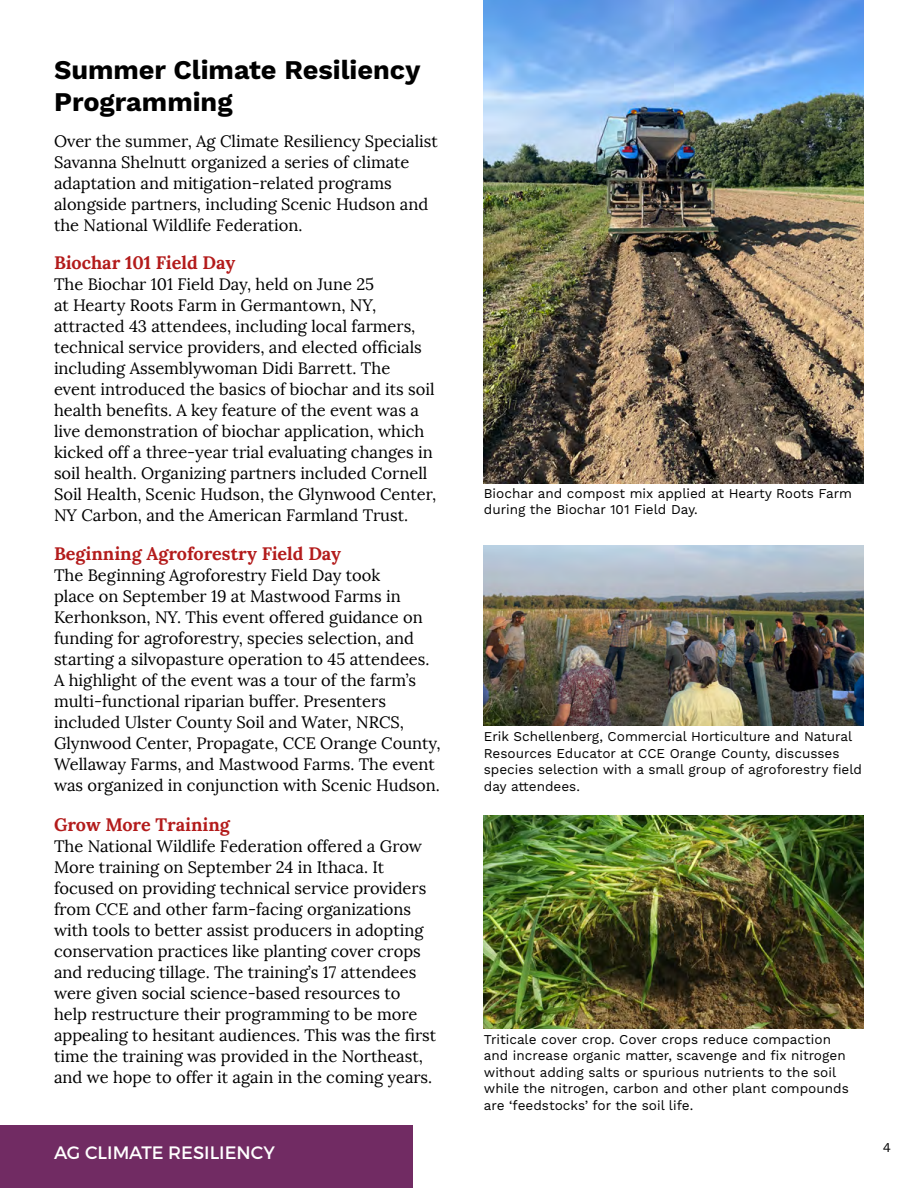
<style>
.page{position:relative;width:918px;height:1188px;background:#fff}
.page>*{position:absolute;margin:0;border:0;box-sizing:border-box;transform-origin:0 0}
.Heading_1{font:700 27px/32.4px "Work Sans";color:#000}
.Heading_2_-_no_subtitle{font:700 18px "Lora";color:#b31b1b}
.t1{font:18px "Montserrat";color:#fff}
.Body_Text{font:16.5px/21px "Lora";color:#000}
.t2{font:13.5px/16.5px "Work Sans";color:#000}
</style>
<div class="page">
<div style="left:0;top:1125px;width:413px;height:63px;background:#712b63"></div>
<img style="left:484px;top:0;width:380px;height:484px">
<img style="left:484px;top:545px;width:380px;height:181px">
<img style="left:484px;top:816px;width:380px;height:213px">
<h1 class="Heading_1" style="left:54px;top:55px;width:368px">Summer Climate Resiliency<br>Programming</h1>
<p class="Body_Text" style="left:54px;top:131px;width:385px">Over the summer, Ag Climate Resiliency Specialist Savanna Shelnutt organized a series of climate adaptation and mitigation-related programs alongside partners, including Scenic Hudson and the National Wildlife Federation.</p>
<h2 class="Heading_2_-_no_subtitle" style="left:54px;top:251px;width:183px">Biochar 101 Field Day</h2>
<p class="Body_Text" style="left:54px;top:274px;width:384px">The Biochar 101 Field Day, held on June 25<br>at Hearty Roots Farm in Germantown, NY, attracted 43 attendees, including local farmers, technical service providers, and elected officials including Assemblywoman Didi Barrett. The event introduced the basics of biochar and its soil health benefits. A key feature of the event was a live demonstration of biochar application, which kicked off a three-year trial evaluating changes in soil health. Organizing partners included Cornell Soil Health, Scenic Hudson, the Glynwood Center, NY Carbon, and the American Farmland Trust.</p>
<h2 class="Heading_2_-_no_subtitle" style="left:54px;top:542px;width:289px">Beginning Agroforestry Field Day</h2>
<p class="Body_Text" style="left:54px;top:565px;width:388px">The Beginning Agroforestry Field Day took<br>place on September 19 at Mastwood Farms in Kerhonkson, NY. This event offered guidance on funding for agroforestry, species selection, and starting a silvopasture operation to 45 attendees.<br>A highlight of the event was a tour of the farm’s multi-functional riparian buffer. Presenters included Ulster County Soil and Water, NRCS, Glynwood Center, Propagate, CCE Orange County, Wellaway Farms, and Mastwood Farms. The event was organized in conjunction with Scenic Hudson.</p>
<h2 class="Heading_2_-_no_subtitle" style="left:54px;top:813px;width:177px">Grow More Training</h2>
<p class="Body_Text" style="left:54px;top:836px;width:384px">The National Wildlife Federation offered a Grow More training on September 24 in Ithaca. It focused on providing technical service providers from CCE and other farm-facing organizations with tools to better assist producers in adopting conservation practices like planting cover crops and reducing tillage. The training’s 17 attendees were given social science-based resources to help restructure their programming to be more appealing to hesitant audiences. This was the first time the training was provided in the Northeast, and we hope to offer it again in the coming years.</p>
<p class="t2" style="left:484px;top:486px;width:370px">Biochar and compost mix applied at Hearty Roots Farm during the Biochar 101 Field Day.</p>
<p class="t2" style="left:484px;top:729px;width:380px">Erik Schellenberg, Commercial Horticulture and Natural Resources Educator at CCE Orange County, discusses species selection with a small group of agroforestry field day attendees.</p>
<p class="t2" style="left:484px;top:1031px;width:366px">Triticale cover crop. Cover crops reduce compaction and increase organic matter, scavenge and fix nitrogen without adding salts or spurious nutrients to the soil while the nitrogen, carbon and other plant compounds are ‘feedstocks’ for the soil life.</p>
<p class="t1" style="left:54px;top:1141px;width:222px">AG CLIMATE RESILIENCY</p>
<p class="t2" style="left:883px;top:1140px;width:10px">4</p>
</div>
